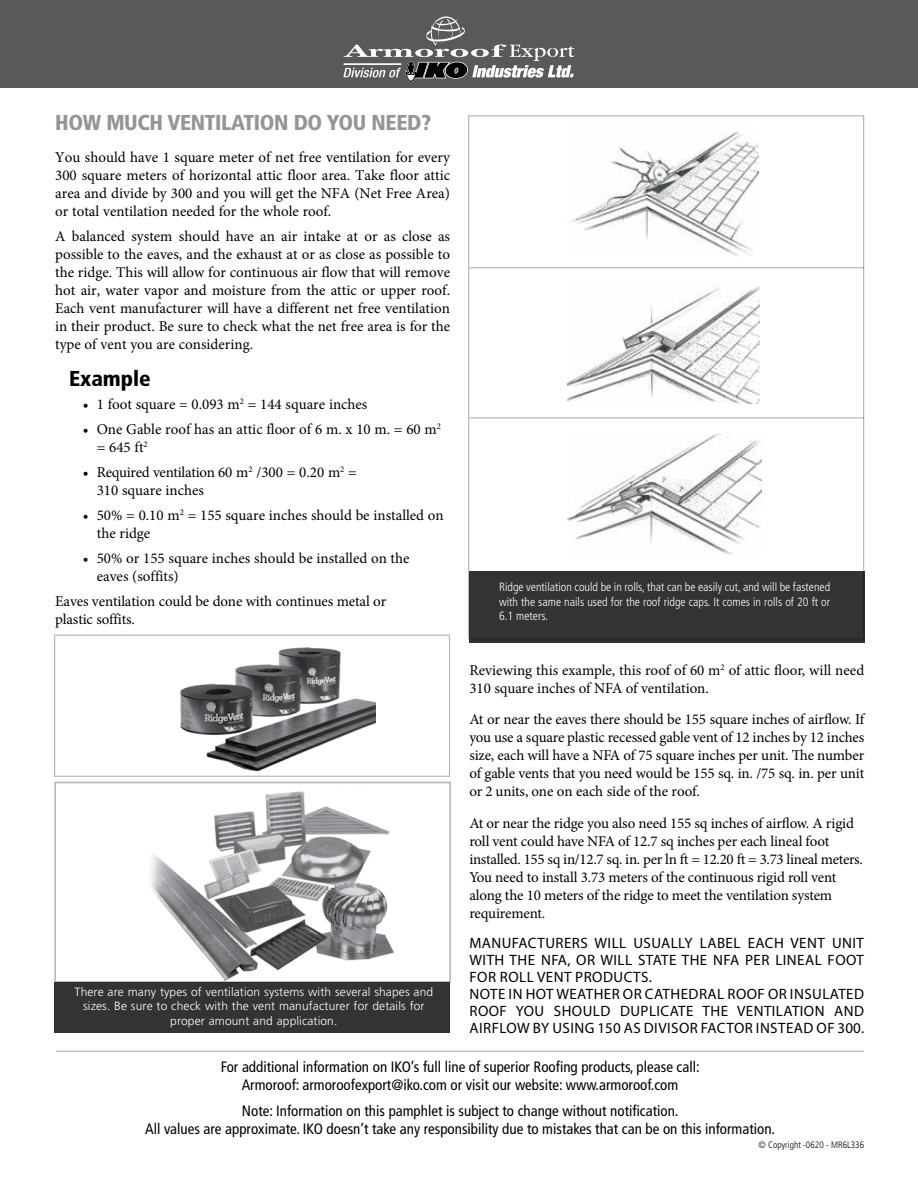
<style>
.page{position:relative;width:918px;height:1188px;background:#fff}
.page>*{position:absolute;margin:0;border:0;box-sizing:border-box;transform-origin:0 0}
.Parts{font:900 condensed 21.6px "Frutiger LT Std";letter-spacing:-.02em;color:#939598}
.Subheader_2{font:900 condensed 21.6px "Frutiger LT Std";color:#000}
.Body-Copy{font:15px/18px "Minion Pro";color:#000}
.t1{font:condensed 15px/18px "Frutiger LT Std";color:#000;text-align:center}
.t2{font:15px/17px "Myriad Pro";letter-spacing:.03em;color:#000;text-align:justify}
.Bullets{font:15px/18px "Minion Pro";letter-spacing:-.01em;color:#000}
.Body-Copy-2{font:15px/18px "Minion Pro";letter-spacing:-.02em;color:#000}
.t3{font:300 condensed 12px/14.4px "Frutiger LT Std";color:#fff;text-align:justify}
.Highlights{font:300 12px/14.4px "Frutiger LT Std";letter-spacing:.01em;color:#fff;text-align:center}
.t4{font:300 condensed 9.3px "Frutiger LT Std";color:#000}
</style>
<div class="page">
<div style="left:0;top:0;width:918px;height:88px;background:#58595b"></div>
<svg style="left:343px;top:16px;width:232px;height:67px"></svg>
<div style="left:469px;top:571px;width:396px;height:71px;background:#333"></div>
<img style="left:571px;top:131px;width:187px;height:125px">
<img style="left:568px;top:286px;width:192px;height:117px">
<img style="left:568px;top:433px;width:194px;height:122px">
<hr style="left:469px;top:267px;width:395px;height:1px;background:#000">
<hr style="left:469px;top:417px;width:395px;height:1px;background:#000">
<img style="left:180px;top:647px;width:196px;height:123px">
<img style="left:150px;top:791px;width:244px;height:189px">
<div style="left:54px;top:982px;width:396px;height:51px;background:#333"></div>
<hr style="left:56px;top:1051px;width:808px;height:1px;background:#000">
<p class="Parts" style="left:55px;top:110px;width:377px">HOW MUCH VENTILATION DO YOU NEED?</p>
<p class="Body-Copy" style="left:55px;top:148px;width:396px;text-align:justify">You should have 1 square meter of net free ventilation for every 300 square meters of horizontal attic floor area. Take floor attic area and divide by 300 and you will get the NFA (Net Free Area) or total ventilation needed for the whole roof.</p>
<p class="Body-Copy" style="left:55px;top:227px;width:396px;text-align:justify">A balanced system should have an air intake at or as close as possible to the eaves, and the exhaust at or as close as possible to the ridge. This will allow for continuous air flow that will remove hot air, water vapor and moisture from the attic or upper roof.<br>Each vent manufacturer will have a different net free ventilation in their product. Be sure to check what the net free area is for the type of vent you are considering.</p>
<p class="Subheader_2" style="left:69px;top:365px;width:83px">Example</p>
<p class="Body-Copy" style="left:83px;top:396px;width:286px">• 1 foot square = 0.093 m<sup>2</sup> = 144 square inches</p>
<p class="Body-Copy" style="left:97px;top:421px;width:346px;text-indent:-14px">• One Gable roof has an attic floor of 6 m. x 10 m. = 60 m<sup>2 </sup>= 645 ft<sup>2</sup></p>
<p class="Body-Copy-2" style="left:97px;top:464px;width:262px;text-indent:-14px">• Required ventilation 60 m<sup>2</sup> /300 = 0.20 m<sup>2</sup> =<br>310 square inches</p>
<p class="Body-Copy" style="left:97px;top:507px;width:349px;text-indent:-14px">• 50% = 0.10 m<sup>2</sup> = 155 square inches should be installed on the ridge</p>
<p class="Body-Copy" style="left:97px;top:549px;width:314px;text-indent:-14px">• 50% or 155 square inches should be installed on the eaves (soffits)</p>
<p class="Bullets" style="left:55px;top:592px;width:333px">Eaves ventilation could be done with continues metal or plastic soffits.</p>
<p class="t3" style="left:499px;top:580px;width:333px">Ridge ventilation could be in rolls, that can be easily cut, and will be fastened with the same nails used for the roof ridge caps. It comes in rolls of 20 ft or 6.1 meters.</p>
<p class="Body-Copy" style="left:469px;top:661px;width:396px">Reviewing this example, this roof of 60 m<sup>2</sup> of attic floor, will need<br>310 square inches of NFA of ventilation.</p>
<p class="Body-Copy" style="left:469px;top:710px;width:396px;text-align:justify">At or near the eaves there should be 155 square inches of airflow. If you use a square plastic recessed gable vent of 12 inches by 12 inches size, each will have a NFA of 75 square inches per unit. The number of gable vents that you need would be 155 sq. in. /75 sq. in. per unit or 2 units, one on each side of the roof.</p>
<p class="Body-Copy" style="left:469px;top:814px;width:395px">At or near the ridge you also need 155 sq inches of airflow. A rigid roll vent could have NFA of 12.7 sq inches per each lineal foot installed. 155 sq in/12.7 sq. in. per ln ft = 12.20 ft = 3.73 lineal meters.<br>You need to install 3.73 meters of the continuous rigid roll vent along the 10 meters of the ridge to meet the ventilation system requirement.</p>
<p class="t2" style="left:470px;top:934px;width:396px">MANUFACTURERS WILL USUALLY LABEL EACH VENT UNIT WITH THE NFA, OR WILL STATE THE NFA PER LINEAL FOOT FOR ROLL VENT PRODUCTS.</p>
<p class="t2" style="left:470px;top:985px;width:396px">NOTE IN HOT WEATHER OR CATHEDRAL ROOF OR INSULATED ROOF YOU SHOULD DUPLICATE THE VENTILATION AND AIRFLOW BY USING 150 AS DIVISOR FACTOR INSTEAD OF 300.</p>
<p class="Highlights" style="left:75px;top:985px;width:360px">There are many types of ventilation systems with several shapes and sizes. Be sure to check with the vent manufacturer for details for proper amount and application.</p>
<p class="t1" style="left:221px;top:1058px;width:480px">For additional information on IKO’s full line of superior Roofing products, please call:<br>Armoroof: armoroofexport@iko.com or visit our website: www.armoroof.com</p>
<p class="t1" style="left:145px;top:1102px;width:631px">Note: Information on this pamphlet is subject to change without notification.<br>All values are approximate. IKO doesn’t take any responsibility due to mistakes that can be on this information.</p>
<p class="t4" style="left:758px;top:1139px;width:107px">© Copyright -0620 - MR6L336</p>
</div>
